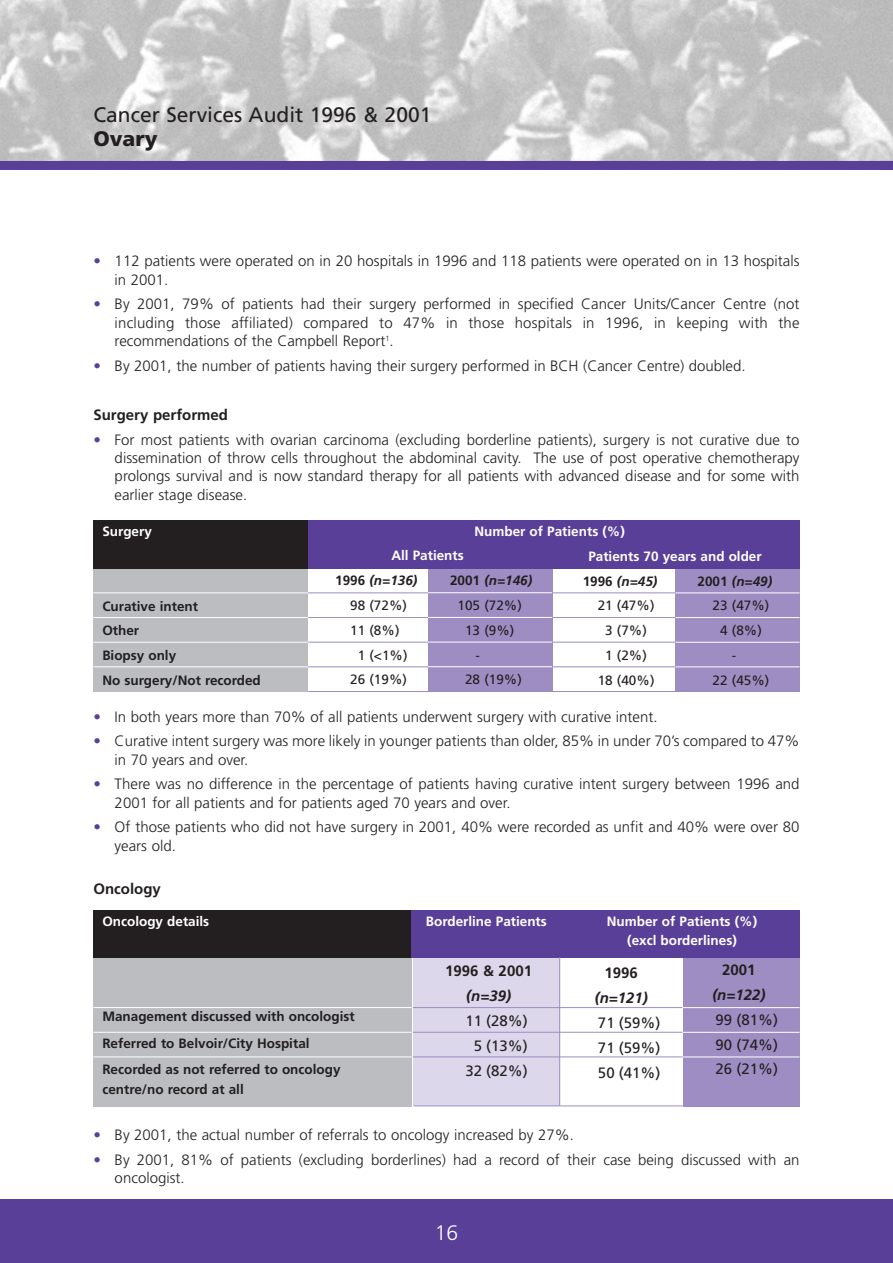
<style>
.page{position:relative;width:893px;height:1263px;background:#fff}
.page>*{position:absolute;margin:0;border:0;box-sizing:border-box;transform-origin:0 0}
.t1{font:21px "Frutiger";color:#231f20}
.t2{font:900 21px "Frutiger";color:#231f20}
.t3{font:300 21px "Frutiger";color:#fff}
.t4{font:300 15px/18.3px "Frutiger";color:#231f20}
.t5{font:15px/24.9px "Frutiger";color:#231f20;text-align:justify}
.t6{font:700 15px "Frutiger";color:#231f20}
.t7{font:italic 700 15px "Frutiger";color:#231f20}
.t8{font:700 13.5px/24.9px "Frutiger";color:#231f20}
.t9{font:700 13.5px/24.9px "Frutiger";color:#fff}
.t10{font:13.5px "Frutiger";color:#231f20}
.t11{font:italic 700 13.5px "Frutiger";color:#231f20}
.s1{color:#5a3f99}
.s2{color:#231f20}
.s3{font-style:italic;color:#231f20}
.s4{font-style:normal}
</style>
<div class="page">
<img style="left:0;top:0;width:892px;height:161px">
<div style="left:0;top:1199px;width:892px;height:64px;background:#5a3f99"></div>
<div style="left:0;top:161px;width:892px;height:9px;background:#5a3f99"></div>
<div style="left:428px;top:568px;width:124px;height:124px;background:#9d8dc3"></div>
<div style="left:674px;top:568px;width:125px;height:124px;background:#9d8dc3"></div>
<div style="left:93px;top:542px;width:215px;height:150px;background:#bbbdc0"></div>
<div style="left:308px;top:520px;width:491px;height:49px;background:#5a3f99"></div>
<div style="left:93px;top:520px;width:215px;height:49px;background:#231f20"></div>
<hr style="left:93px;top:592px;width:215px;height:1px;background:#fff">
<hr style="left:308px;top:592px;width:491px;height:1px;background:#9d8dc3">
<hr style="left:428px;top:592px;width:124px;height:1px;background:#fff">
<hr style="left:675px;top:593px;width:124px;height:1px;background:#fff">
<hr style="left:93px;top:617px;width:215px;height:1px;background:#fff">
<hr style="left:308px;top:617px;width:491px;height:1px;background:#9d8dc3">
<hr style="left:428px;top:617px;width:124px;height:1px;background:#fff">
<hr style="left:675px;top:617px;width:124px;height:1px;background:#fff">
<hr style="left:93px;top:642px;width:215px;height:1px;background:#fff">
<hr style="left:308px;top:642px;width:491px;height:1px;background:#9d8dc3">
<hr style="left:428px;top:642px;width:124px;height:1px;background:#fff">
<hr style="left:675px;top:642px;width:124px;height:1px;background:#fff">
<hr style="left:93px;top:666px;width:215px;height:1px;background:#fff">
<hr style="left:308px;top:666px;width:491px;height:1px;background:#9d8dc3">
<hr style="left:428px;top:666px;width:124px;height:1px;background:#fff">
<hr style="left:675px;top:667px;width:124px;height:1px;background:#fff">
<hr style="left:308px;top:691px;width:491px;height:1px;background:#9d8dc3">
<div style="left:413px;top:958px;width:146px;height:148px;background:#dcd7eb"></div>
<div style="left:682px;top:958px;width:117px;height:148px;background:#9d8dc3"></div>
<div style="left:93px;top:932px;width:318px;height:174px;background:#bbbdc0"></div>
<div style="left:308px;top:910px;width:491px;height:48px;background:#5a3f99"></div>
<div style="left:93px;top:910px;width:318px;height:48px;background:#231f20"></div>
<hr style="left:93px;top:1007px;width:318px;height:1px;background:#fff">
<hr style="left:413px;top:1007px;width:386px;height:1px;background:#9d8dc3">
<hr style="left:682px;top:1007px;width:117px;height:1px;background:#fff">
<hr style="left:93px;top:1032px;width:318px;height:1px;background:#fff">
<hr style="left:413px;top:1032px;width:386px;height:1px;background:#9d8dc3">
<hr style="left:682px;top:1032px;width:117px;height:1px;background:#fff">
<hr style="left:93px;top:1057px;width:318px;height:1px;background:#fff">
<hr style="left:413px;top:1057px;width:386px;height:1px;background:#9d8dc3">
<hr style="left:682px;top:1057px;width:117px;height:1px;background:#fff">
<hr style="left:413px;top:1106px;width:269px;height:1px;background:#9d8dc3">
<hr style="left:559px;top:957px;width:1px;height:148px;background:#9d8dc3">
<h1 class="t1" style="left:93px;top:107px;width:339px">Cancer Services Audit 1996 &amp; 2001</h1>
<h1 class="t2" style="left:93px;top:131px;width:66px">Ovary</h1>
<p class="t4" style="left:115px;top:253px;width:686px;text-indent:-21px"><span class="s1">•</span> 112 patients were operated on in 20 hospitals in 1996 and 118 patients were operated on in 13 hospitals in 2001.</p>
<p class="t4" style="left:115px;top:296px;width:686px;text-align:justify;text-indent:-21px"><span class="s1">•</span> By 2001, 79% of patients had their surgery performed in specified Cancer Units/Cancer Centre (not including those affiliated) compared to 47% in those hospitals in 1996, in keeping with the recommendations of the Campbell Report<sup>1</sup>.</p>
<p class="t4" style="left:93px;top:358px;width:653px"><span class="s1">•</span> By 2001, the number of patients having their surgery performed in BCH (Cancer Centre) doubled.</p>
<p class="t6" style="left:93px;top:409px;width:136px">Surgery performed</p>
<p class="t4" style="left:115px;top:432px;width:686px;text-align:justify;text-indent:-21px"><span class="s1">•</span> For most patients with ovarian carcinoma (excluding borderline patients), surgery is not curative due to dissemination of throw cells throughout the abdominal cavity. The use of post operative chemotherapy prolongs survival and is now standard therapy for all patients with advanced disease and for some with earlier stage disease.</p>
<p class="t9" style="left:102px;top:520px;width:51px">Surgery</p>
<p class="t9" style="left:474px;top:520px;width:152px">Number of Patients (%)</p>
<p class="t8" style="left:102px;top:595px;width:160px">Curative intent<br>Other<br>Biopsy only<br>No surgery/Not recorded</p>
<p class="t9" style="left:335px;top:544px;width:130px;text-indent:56px">All Patients<br><span class="s2">1996</span> <span class="s3">(n=136)</span></p>
<p class="t11" style="left:450px;top:575px;width:84px"><span class="s4">2001</span> (n=146)</p>
<p class="t9" style="left:582px;top:545px;width:180px;text-indent:6px">Patients 70 years and older<br><span class="s2">1996</span> <span class="s3">(n=45)</span></p>
<p class="t11" style="left:697px;top:575px;width:76px"><span class="s4">2001</span> (n=49)</p>
<p class="t10" style="left:350px;top:600px;width:58px">98 (72%)</p>
<p class="t10" style="left:457px;top:600px;width:66px">105 (72%)</p>
<p class="t10" style="left:350px;top:625px;width:51px">11 (8%)</p>
<p class="t10" style="left:465px;top:625px;width:51px">13 (9%)</p>
<p class="t10" style="left:358px;top:649px;width:51px">1 (&lt;1%)</p>
<p class="t10" style="left:475px;top:649px;width:6px">-</p>
<p class="t10" style="left:350px;top:674px;width:58px">26 (19%)</p>
<p class="t10" style="left:465px;top:674px;width:58px">28 (19%)</p>
<p class="t10" style="left:597px;top:600px;width:58px">21 (47%)</p>
<p class="t10" style="left:712px;top:600px;width:58px">23 (47%)</p>
<p class="t10" style="left:605px;top:625px;width:43px">3 (7%)</p>
<p class="t10" style="left:720px;top:625px;width:43px">4 (8%)</p>
<p class="t10" style="left:605px;top:650px;width:43px">1 (2%)</p>
<p class="t10" style="left:731px;top:650px;width:6px">-</p>
<p class="t10" style="left:597px;top:675px;width:58px">18 (40%)</p>
<p class="t10" style="left:712px;top:675px;width:58px">22 (45%)</p>
<p class="t4" style="left:93px;top:709px;width:565px"><span class="s1">•</span> In both years more than 70% of all patients underwent surgery with curative intent.</p>
<p class="t4" style="left:115px;top:733px;width:686px;text-indent:-21px"><span class="s1">•</span> Curative intent surgery was more likely in younger patients than older, 85% in under 70’s compared to 47% in 70 years and over.</p>
<p class="t4" style="left:115px;top:776px;width:686px;text-indent:-21px"><span class="s1">•</span> There was no difference in the percentage of patients having curative intent surgery between 1996 and<br>2001 for all patients and for patients aged 70 years and over.</p>
<p class="t4" style="left:115px;top:819px;width:686px;text-indent:-21px"><span class="s1">•</span> Of those patients who did not have surgery in 2001, 40% were recorded as unfit and 40% were over 80 years old.</p>
<p class="t6" style="left:93px;top:882px;width:69px">Oncology</p>
<p class="t9" style="left:102px;top:910px;width:108px">Oncology details</p>
<p class="t9" style="left:426px;top:910px;width:122px">Borderline Patients</p>
<p class="t9" style="left:606px;top:913px;width:152px;line-height:18.5px;text-align:center">Number of Patients (%) (excl borderlines)</p>
<p class="t8" style="left:102px;top:1004px;width:254px;line-height:26.7px">Management discussed with oncologist<br>Referred to Belvoir/City Hospital<br>Recorded as not referred to oncology</p>
<p class="t8" style="left:102px;top:1078px;width:143px">centre/no record at all</p>
<p class="t6" style="left:445px;top:965px;width:88px">1996 &amp; 2001</p>
<p class="t7" style="left:466px;top:990px;width:46px">(n=39)</p>
<p class="t5" style="left:465px;top:1009px;width:64px;text-align:center">11 (28%)<br>5 (13%)<br>32 (82%)</p>
<p class="t6" style="left:604px;top:967px;width:35px">1996</p>
<p class="t7" style="left:594px;top:992px;width:55px">(n=121)</p>
<p class="t5" style="left:598px;top:1011px;width:64px">71 (59%)<br>71 (59%)<br>50 (41%)</p>
<p class="t6" style="left:722px;top:964px;width:35px">2001</p>
<p class="t7" style="left:712px;top:989px;width:55px">(n=122)</p>
<p class="t5" style="left:715px;top:1008px;width:64px">99 (81%)<br>90 (74%)<br>26 (21%)</p>
<p class="t4" style="left:93px;top:1127px;width:482px"><span class="s1">•</span> By 2001, the actual number of referrals to oncology increased by 27%.</p>
<p class="t4" style="left:115px;top:1152px;width:686px;text-indent:-21px"><span class="s1">•</span> By 2001, 81% of patients (excluding borderlines) had a record of their case being discussed with an oncologist.</p>
<h1 class="t3" style="left:435px;top:1225px;width:25px">16</h1>
</div>
